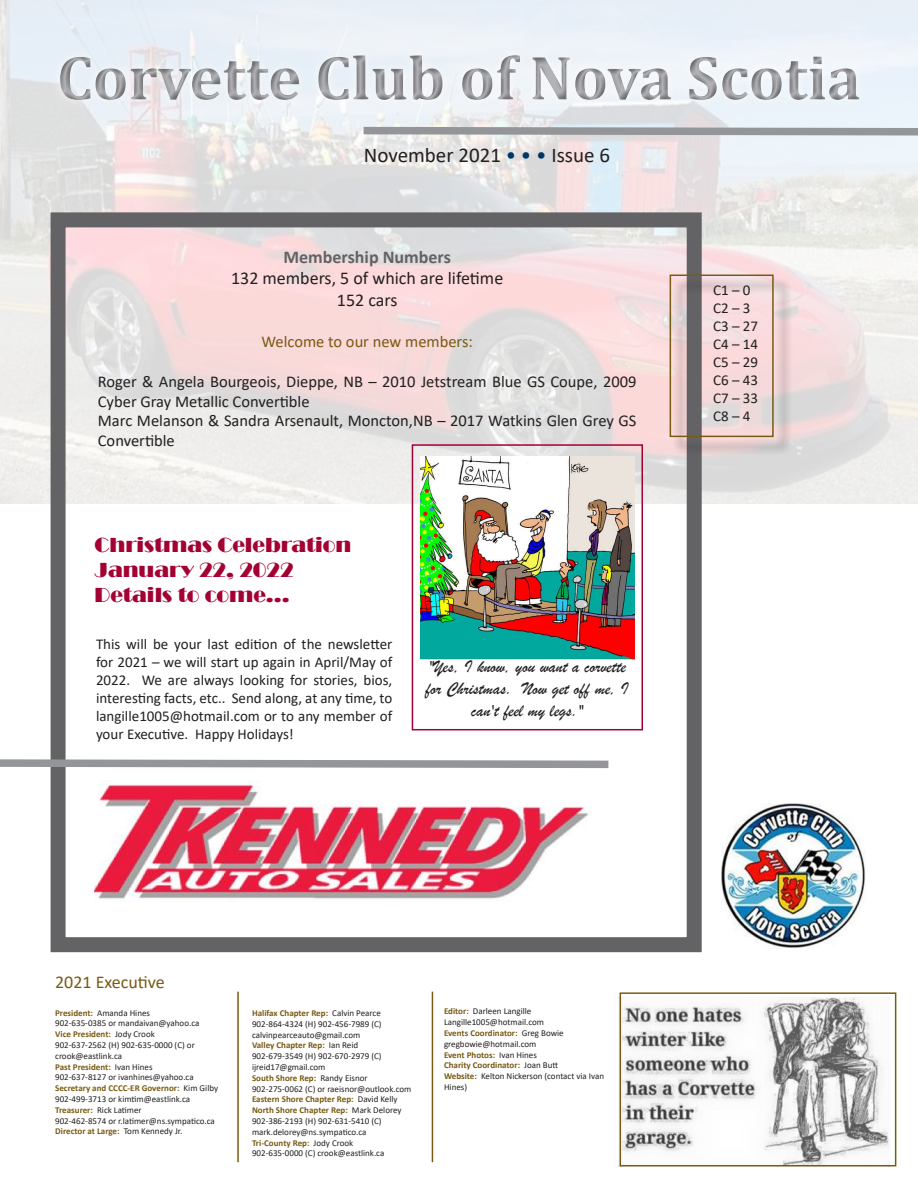
<style>
.page{position:relative;width:918px;height:1188px;background:#fff}
.page>*{position:absolute;margin:0;border:0;box-sizing:border-box;transform-origin:0 0}
.t1{font:700 63px "Cambria";color:#b2b3b7}
.t2{font:21px "Broadway";color:#a40133}
.t3{font:21px "Calibri";color:#231f20}
.t4{font:18px/21.6px "Brush Script";color:#231f20;text-align:center}
.t5{font:18px "Calibri";color:#231f20}
.t6{font:700 18px "Calibri";color:#636366}
.t7{font:18px "Calibri";color:#795a13}
.t8{font:16.5px/19.8px "Calibri";color:#231f20}
.t9{font:16.5px "Calibri";color:#795a13}
.t10{font:15px/18px "Calibri";color:#231f20;text-align:justify}
.t11{font:9px/10.8px "Calibri";color:#231f20}
.t12{font:700 9px "Calibri";color:#795a13}
.s1{color:#003667}
.s2{font-weight:700;color:#795a13}
.s3{font-weight:400;color:#231f20}
</style>
<div class="page">
<img style="left:0;top:0;width:918px;height:504px">
<div style="left:51px;top:212px;width:651px;height:740px;border:15px solid #636366"></div>
<img style="left:95px;top:780px;width:494px;height:122px">
<div style="left:51px;top:46px;width:817px;height:64px;background:#fff;opacity:.75"></div>
<div style="left:53px;top:47px;width:813px;height:62px;background:#231f20;opacity:.5"></div>
<img style="left:721px;top:804px;width:144px;height:145px">
<hr style="left:237px;top:992px;width:2px;height:170px;background:#795a13">
<hr style="left:432px;top:992px;width:1px;height:170px;background:#795a13">
<svg style="left:0;top:755px;width:609px;height:17px"></svg>
<div style="left:672px;top:277px;width:120px;height:179px;background:#231f20;opacity:.75"></div>
<div style="left:670px;top:275px;width:104px;height:162px;border:2px solid #795a13"></div>
<svg style="left:356px;top:123px;width:562px;height:17px;background:#c3c6c8"></svg>
<img style="left:420px;top:457px;width:214px;height:202px">
<div style="left:412px;top:444px;width:231px;height:286px;border:2px solid #a40133"></div>
<img style="left:618px;top:997px;width:272px;height:169px">
<div style="left:620px;top:992px;width:276px;height:174px;border:2px solid #795a13"></div>
<h1 class="t1" style="left:57px;top:33px;width:805px">Corvette Club of Nova Scotia</h1>
<p class="t3" style="left:364px;top:140px;width:248px">November 2021 <span class="s1">• • •</span> Issue 6</p>
<p class="t6" style="left:283px;top:244px;width:169px">Membership Numbers</p>
<p class="t5" style="left:231px;top:266px;width:274px">132 members, 5 of which are lifetime</p>
<p class="t5" style="left:337px;top:287px;width:62px">152 cars</p>
<p class="t9" style="left:261px;top:330px;width:213px">Welcome to our new members:</p>
<p class="t8" style="left:98px;top:371px;width:540px">Roger &amp; Angela Bourgeois, Dieppe, NB – 2010 Jetstream Blue GS Coupe, 2009<br>Cyber Gray Metallic Convertible</p>
<p class="t8" style="left:98px;top:411px;width:540px">Marc Melanson &amp; Sandra Arsenault, Moncton,NB – 2017 Watkins Glen Grey GS<br>Convertible</p>
<p class="t2" style="left:95px;top:533px;width:258px">Christmas Celebration</p>
<p class="t2" style="left:95px;top:558px;width:200px">January 22, 2022</p>
<p class="t2" style="left:95px;top:583px;width:197px">Details to come...</p>
<p class="t10" style="left:96px;top:635px;width:298px">This will be your last edition of the newsletter for 2021 – we will start up again in April/May of 2022. We are always looking for stories, bios, interesting facts, etc.. Send along, at any time, to langille1005@hotmail.com or to any member of your Executive. Happy Holidays!</p>
<p class="t4" style="left:426px;top:656px;width:205px">"Yes, I know, you want a corvette for Christmas. Now get off me, I can't feel my legs."</p>
<p class="t10" style="left:713px;top:281px;width:39px">C1 – 0</p>
<p class="t10" style="left:713px;top:299px;width:39px">C2 – 3</p>
<p class="t10" style="left:713px;top:317px;width:47px">C3 – 27</p>
<p class="t10" style="left:713px;top:335px;width:47px">C4 – 14</p>
<p class="t10" style="left:713px;top:353px;width:47px">C5 – 29</p>
<p class="t10" style="left:713px;top:371px;width:47px">C6 – 43</p>
<p class="t10" style="left:713px;top:389px;width:47px">C7 – 33</p>
<p class="t10" style="left:713px;top:407px;width:39px">C8 – 4</p>
<p class="t7" style="left:55px;top:970px;width:111px">2021 Executive</p>
<p class="t11" style="left:55px;top:1007px;width:96px"><span class="s2">President:</span> Amanda Hines</p>
<p class="t11" style="left:55px;top:1018px;width:146px">902-635-0385 or mandaivan@yahoo.ca</p>
<p class="t12" style="left:55px;top:1028px;width:101px">Vice President: <span class="s3">Jody Crook</span></p>
<p class="t11" style="left:55px;top:1039px;width:141px">902-637-2562 (H) 902-635-0000 (C) or</p>
<p class="t11" style="left:55px;top:1050px;width:68px">crook@eastlink.ca</p>
<p class="t12" style="left:55px;top:1060px;width:99px">Past President: <span class="s3">Ivan Hines</span></p>
<p class="t11" style="left:55px;top:1072px;width:140px">902-637-8127 or ivanhines@yahoo.ca</p>
<p class="t12" style="left:55px;top:1082px;width:164px">Secretary and CCCC-ER Governor: <span class="s3">Kim Gilby</span></p>
<p class="t11" style="left:55px;top:1093px;width:137px">902-499-3713 or kimtim@eastlink.ca</p>
<p class="t11" style="left:55px;top:1104px;width:88px"><span class="s2">Treasurer:</span> Rick Latimer</p>
<p class="t11" style="left:55px;top:1115px;width:161px">902-462-8574 or r.latimer@ns.sympatico.ca</p>
<p class="t12" style="left:55px;top:1125px;width:129px">Director at Large: <span class="s3">Tom Kennedy Jr.</span></p>
<p class="t12" style="left:252px;top:1007px;width:130px">Halifax Chapter Rep: <span class="s3">Calvin Pearce</span></p>
<p class="t11" style="left:252px;top:1018px;width:131px">902-864-4324 (H) 902-456-7989 (C)</p>
<p class="t11" style="left:252px;top:1029px;width:110px">calvinpearceauto@gmail.com</p>
<p class="t12" style="left:252px;top:1039px;width:108px">Valley Chapter Rep: <span class="s3">Ian Reid</span></p>
<p class="t11" style="left:252px;top:1051px;width:131px">902-679-3549 (H) 902-670-2979 (C)</p>
<p class="t11" style="left:252px;top:1061px;width:75px">ijreid17@gmail.com</p>
<p class="t12" style="left:252px;top:1071px;width:117px">South Shore Rep: <span class="s3">Randy Eisnor</span></p>
<p class="t11" style="left:252px;top:1083px;width:161px">902-275-0062 (C) or raeisnor@outlook.com</p>
<p class="t12" style="left:252px;top:1093px;width:147px">Eastern Shore Chapter Rep: <span class="s3">David Kelly</span></p>
<p class="t12" style="left:252px;top:1104px;width:151px">North Shore Chapter Rep: <span class="s3">Mark Delorey</span></p>
<p class="t11" style="left:252px;top:1115px;width:131px">902-386-2193 (H) 902-631-5410 (C)</p>
<p class="t11" style="left:252px;top:1126px;width:116px">mark.delorey@ns.sympatico.ca</p>
<p class="t12" style="left:252px;top:1136px;width:103px">Tri-County Rep: <span class="s3">Jody Crook</span></p>
<p class="t11" style="left:252px;top:1148px;width:134px">902-635-0000 (C) crook@eastlink.ca</p>
<p class="t11" style="left:444px;top:1006px;width:89px"><span class="s2">Editor:</span> Darleen Langille</p>
<p class="t11" style="left:444px;top:1017px;width:102px">Langille1005@hotmail.com</p>
<p class="t12" style="left:444px;top:1027px;width:121px">Events Coordinator: <span class="s3">Greg Bowie</span></p>
<p class="t11" style="left:444px;top:1038px;width:94px">gregbowie@hotmail.com</p>
<p class="t12" style="left:444px;top:1048px;width:94px">Event Photos: <span class="s3">Ivan Hines</span></p>
<p class="t12" style="left:444px;top:1059px;width:116px">Charity Coordinator: <span class="s3">Joan Butt</span></p>
<p class="t11" style="left:444px;top:1071px;width:162px"><span class="s2">Website:</span> Kelton Nickerson (contact via Ivan<br>Hines)</p>
</div>
